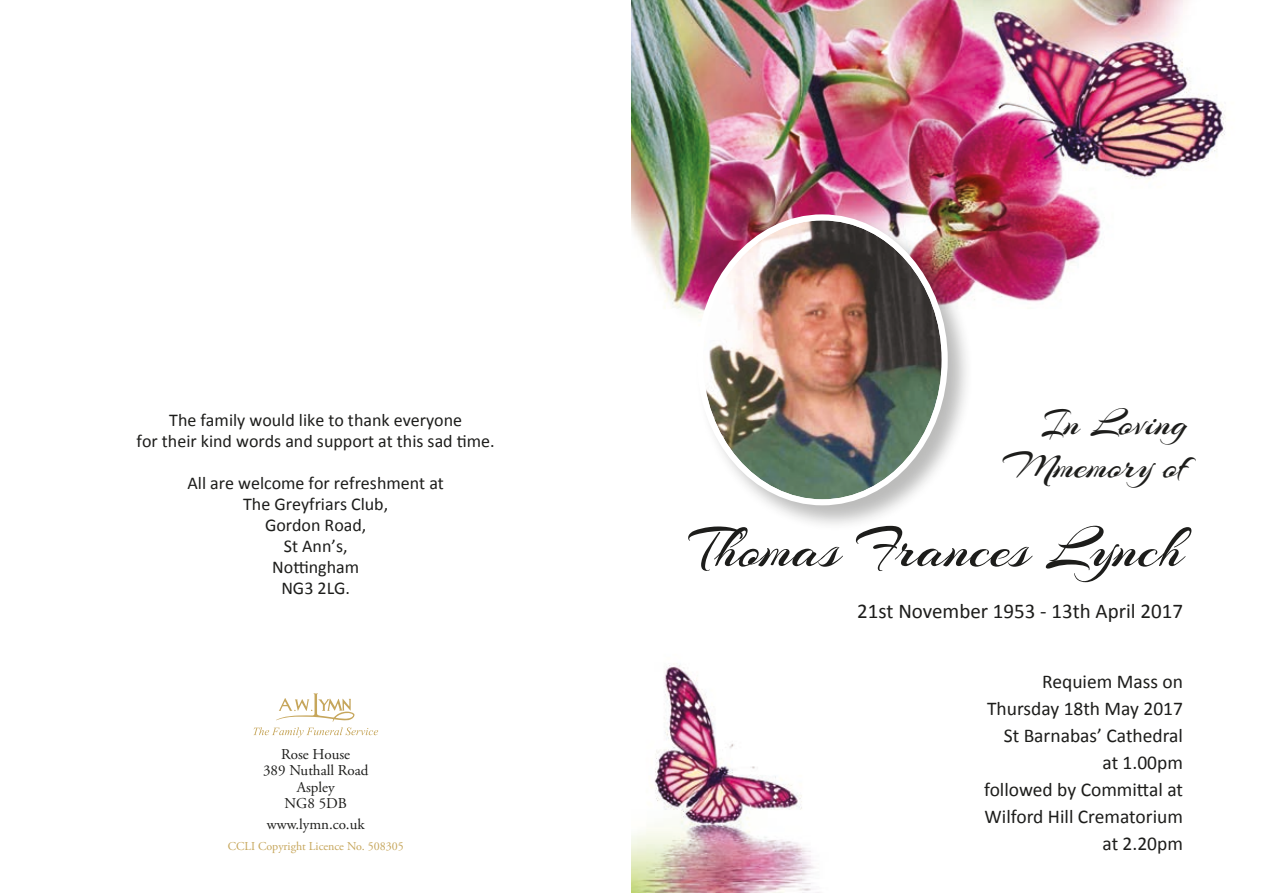
<style>
.page{position:relative;width:1263px;height:893px;background:#fff}
.page>*{position:absolute;margin:0;border:0;box-sizing:border-box;transform-origin:0 0}
.t1{font:60px "Arizonia";color:#1d1d1b}
.t2{font:39px/43.5px "Arizonia";color:#1d1d1b;text-align:right}
.t3{font:21px "Calibri";color:#1d1d1b}
.t4{font:19.5px/27px "Calibri";color:#1d1d1b;text-align:right}
.t5{font:18px/21px "Calibri";color:#1d1d1b;text-align:center}
.t6{font:15px/16.5px "Adobe Garamond Pro";color:#1d1d1b;text-align:center}
.t7{font:12px "Adobe Garamond Pro";color:#c6a65b}
</style>
<div class="page">
<img style="left:631px;top:0;width:595px;height:893px">
<div style="left:695px;top:212px;width:279px;height:319px;background:#1d1d1b;opacity:.3"></div>
<img style="left:703px;top:220px;width:239px;height:279px">
<div style="left:697px;top:214px;width:251px;height:291px;border:6px solid #fff;border-radius:50%"></div>
<svg style="left:253px;top:693px;width:125px;height:44px"></svg>
<p class="t5" style="left:137px;top:409px;width:360px">The family would like to thank everyone<br>for their kind words and support at this sad time.</p>
<p class="t5" style="left:187px;top:472px;width:258px">All are welcome for refreshment at<br>The Greyfriars Club,<br>Gordon Road,<br>St Ann’s,<br>Nottingham<br>NG3 2LG.</p>
<p class="t6" style="left:263px;top:746px;width:107px">Rose House<br>389 Nuthall Road<br>Aspley<br>NG8 5DB</p>
<p class="t6" style="left:267px;top:816px;width:99px">www.lymn.co.uk</p>
<p class="t7" style="left:228px;top:839px;width:178px">CCLI Copyright Licence No. 508305</p>
<h2 class="t2" style="left:1003px;top:401px;width:187px">In Loving<br>Mmemory of</h2>
<h1 class="t1" style="left:689px;top:512px;width:495px">Thomas Frances Lynch</h1>
<p class="t3" style="left:857px;top:598px;width:327px">21st November 1953 - 13th April 2017</p>
<p class="t4" style="left:984px;top:668px;width:200px">Requiem Mass on<br>Thursday 18th May 2017<br>St Barnabas’ Cathedral at 1.00pm<br>followed by Committal at<br>Wilford Hill Crematorium at 2.20pm</p>
</div>
